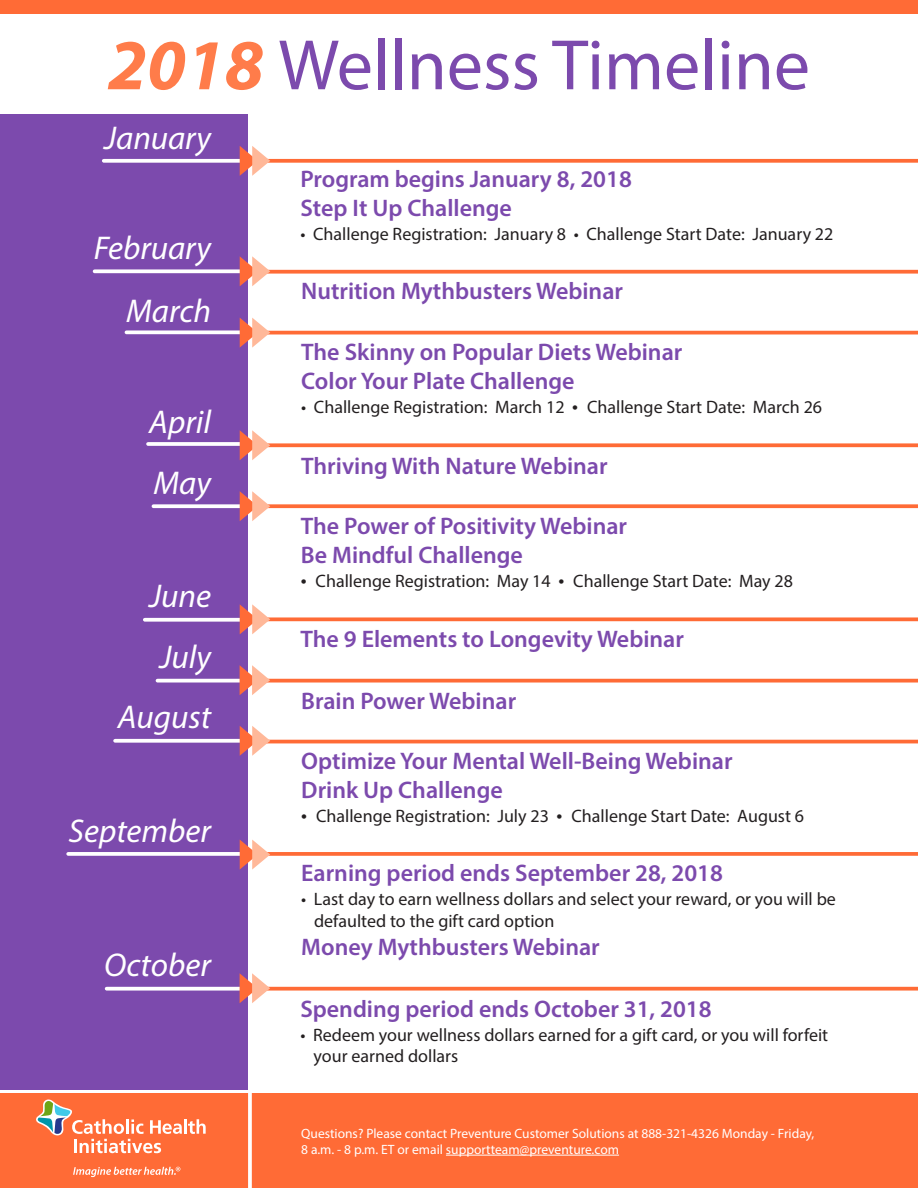
<style>
.page{position:relative;width:918px;height:1188px;background:#fff}
.page>*{position:absolute;margin:0;border:0;box-sizing:border-box;transform-origin:0 0}
.t1{font:72px "Myriad Pro";color:#7c4aad}
.t2{font:italic 33px "Myriad Pro";color:#fff}
.t3{font:600 24px "Myriad Pro";color:#7c4aad}
.t4{font:18px "Myriad Pro";color:#231f20}
.t5{font:13.5px/16.2px "Myriad Pro";color:#fff}
.s1{font-weight:700;font-style:italic;color:#ff7c4a}
.s2{font-size:21px}
</style>
<div class="page">
<svg style="left:270px;top:987px;width:648px;height:4px;background:#ff7b4c"></svg>
<svg style="left:270px;top:679px;width:648px;height:4px;background:#ff7c4e"></svg>
<hr style="left:264px;top:740px;width:654px;height:3px;background:#ff6b36">
<svg style="left:270px;top:852px;width:648px;height:4px;background:#ff7342"></svg>
<hr style="left:263px;top:331px;width:655px;height:3px;background:#ff6b36">
<svg style="left:270px;top:443px;width:648px;height:4px;background:#ff7a4a"></svg>
<svg style="left:270px;top:504px;width:648px;height:4px;background:#ff7847"></svg>
<svg style="left:270px;top:617px;width:648px;height:4px;background:#ff7c4d"></svg>
<svg style="left:270px;top:270px;width:648px;height:4px;background:#ff7a4b"></svg>
<svg style="left:270px;top:159px;width:648px;height:4px;background:#ff7645"></svg>
<div style="left:0;top:114px;width:248px;height:976px;background:#7c4aad"></div>
<div style="left:0;top:0;width:918px;height:14px;background:#ff6b36"></div>
<div style="left:0;top:1093px;width:918px;height:95px;background:#ff6b36"></div>
<hr style="left:446px;top:1155px;width:173px;height:1px;background:#fff">
<hr style="left:184px;top:1119px;width:3px;height:15px;background:#fff">
<svg style="left:188px;top:1119px;width:18px;height:15px"></svg>
<svg style="left:36px;top:1100px;width:146px;height:53px"></svg>
<svg style="left:73px;top:1167px;width:107px;height:10px"></svg>
<svg style="left:115px;top:739px;width:125px;height:4px"></svg>
<svg style="left:68px;top:852px;width:172px;height:4px"></svg>
<svg style="left:153px;top:504px;width:87px;height:4px"></svg>
<svg style="left:145px;top:618px;width:95px;height:4px"></svg>
<svg style="left:126px;top:330px;width:114px;height:4px"></svg>
<svg style="left:148px;top:442px;width:92px;height:4px"></svg>
<svg style="left:104px;top:159px;width:136px;height:4px"></svg>
<svg style="left:95px;top:269px;width:145px;height:4px"></svg>
<svg style="left:248px;top:1093px;width:4px;height:95px"></svg>
<svg style="left:240px;top:146px;width:30px;height:30px"></svg>
<svg style="left:240px;top:256px;width:30px;height:30px"></svg>
<svg style="left:240px;top:318px;width:30px;height:30px"></svg>
<svg style="left:240px;top:430px;width:30px;height:30px"></svg>
<svg style="left:240px;top:491px;width:30px;height:30px"></svg>
<svg style="left:240px;top:604px;width:30px;height:30px"></svg>
<svg style="left:240px;top:726px;width:30px;height:30px"></svg>
<svg style="left:240px;top:840px;width:30px;height:30px"></svg>
<svg style="left:158px;top:679px;width:82px;height:4px"></svg>
<svg style="left:240px;top:665px;width:30px;height:30px"></svg>
<svg style="left:107px;top:987px;width:133px;height:4px"></svg>
<svg style="left:240px;top:973px;width:30px;height:30px"></svg>
<p class="t1" style="left:108px;top:21px;width:704px"><span class="s1">2018</span> Wellness Timeline</p>
<p class="t2" style="left:104px;top:117px;width:108px">January</p>
<p class="t3" style="left:300px;top:164px;width:333px">Program begins January 8, 2018</p>
<p class="t3" style="left:300px;top:192px;width:213px">Step It Up Challenge</p>
<p class="t4" style="left:300px;top:222px;width:535px">• Challenge Registration: January 8 • Challenge Start Date: January 22</p>
<p class="t2" style="left:94px;top:228px;width:119px">February</p>
<p class="t2" style="left:126px;top:290px;width:86px">March</p>
<p class="t3" style="left:301px;top:276px;width:323px">Nutrition Mythbusters Webinar</p>
<p class="t2" style="left:149px;top:401px;width:63px">April</p>
<p class="t2" style="left:154px;top:462px;width:59px">May</p>
<p class="t2" style="left:149px;top:576px;width:63px">June</p>
<p class="t2" style="left:159px;top:637px;width:53px">July</p>
<p class="t2" style="left:118px;top:697px;width:95px">August</p>
<p class="t2" style="left:68px;top:810px;width:144px">September</p>
<p class="t2" style="left:104px;top:945px;width:108px">October</p>
<p class="t3" style="left:301px;top:337px;width:383px">The Skinny on Popular Diets Webinar</p>
<p class="t3" style="left:301px;top:365px;width:275px">Color Your Plate Challenge</p>
<p class="t4" style="left:301px;top:395px;width:522px">• Challenge Registration: March 12 <span class="s2">•</span> Challenge Start Date: March 26</p>
<p class="t3" style="left:301px;top:451px;width:308px">Thriving With Nature Webinar</p>
<p class="t3" style="left:301px;top:511px;width:328px">The Power of Positivity Webinar</p>
<p class="t3" style="left:301px;top:540px;width:224px">Be Mindful Challenge</p>
<p class="t4" style="left:301px;top:570px;width:494px"><span class="s2">•</span> Challenge Registration: May 14 <span class="s2">•</span> Challenge Start Date: May 28</p>
<p class="t3" style="left:300px;top:624px;width:385px">The 9 Elements to Longevity Webinar</p>
<p class="t3" style="left:301px;top:685px;width:217px">Brain Power Webinar</p>
<p class="t3" style="left:301px;top:746px;width:433px">Optimize Your Mental Well-Being Webinar</p>
<p class="t3" style="left:301px;top:774px;width:203px">Drink Up Challenge</p>
<p class="t4" style="left:301px;top:804px;width:504px"><span class="s2">•</span> Challenge Registration: July 23 <span class="s2">•</span> Challenge Start Date: August 6</p>
<p class="t3" style="left:301px;top:858px;width:423px">Earning period ends September 28, 2018</p>
<p class="t4" style="left:301px;top:888px;width:536px">• Last day to earn wellness dollars and select your reward, or you will be</p>
<p class="t4" style="left:314px;top:910px;width:242px">defaulted to the gift card option</p>
<p class="t3" style="left:301px;top:932px;width:300px">Money Mythbusters Webinar</p>
<p class="t3" style="left:300px;top:993px;width:413px">Spending period ends October 31, 2018</p>
<p class="t4" style="left:300px;top:1024px;width:529px">• Redeem your wellness dollars earned for a gift card, or you will forfeit</p>
<p class="t4" style="left:314px;top:1045px;width:146px">your earned dollars</p>
<p class="t5" style="left:301px;top:1125px;width:515px">Questions? Please contact Preventure Customer Solutions at 888-321-4326 Monday - Friday,<br>8 a.m. - 8 p.m. ET or email supportteam@preventure.com</p>
</div>
